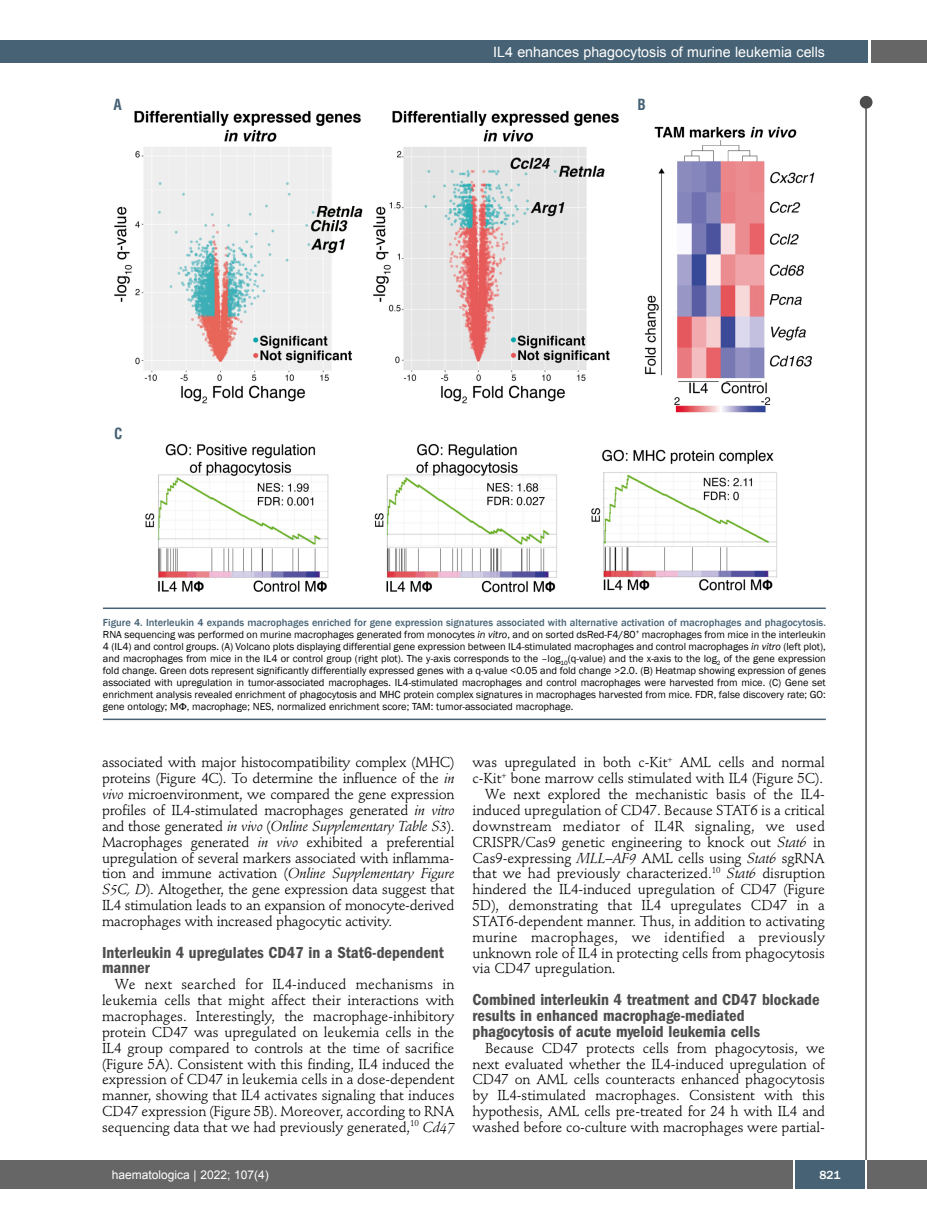
<style>
.page{position:relative;width:927px;height:1225px;background:#fff}
.page>*{position:absolute;margin:0;border:0;box-sizing:border-box;transform-origin:0 0}
.t1{font:600 condensed 16.5px/15.9px "Franklin Gothic";color:#4d4d4d}
.t2{font:700 condensed 15px "Helvetica";color:#466274}
.t3{font:14.25px/15.9px "Stempel Schneidler";letter-spacing:-.005em;color:#000;text-align:justify}
.t4{font:14.25px "Stempel Schneidler";letter-spacing:.015em;color:#000}
.t5{font:14.25px "Arial";color:#fff}
.t6{font:12px "Arial";color:#fff}
.t7{font:500 12px "Franklin Gothic";color:#fff}
.t8{font:10.5px/12px "Franklin Gothic";color:#000;text-align:justify}
.s1{font-weight:500;color:#466274}
.s2{font-style:italic}
</style>
<div class="page">
<div style="left:860px;top:96px;width:12px;height:13px;background:#4d4d4d;border-radius:50%"></div>
<hr style="left:865px;top:98px;width:2px;height:1062px;background:#4d4d4d">
<div style="left:871px;top:40px;width:56px;height:22px;background:#666"></div>
<div style="left:18px;top:40px;width:849px;height:22px;background:#466274"></div>
<div style="left:17px;top:1160px;width:910px;height:28px;background:#666"></div>
<div style="left:795px;top:1160px;width:70px;height:28px;background:#466274"></div>
<hr style="left:793px;top:1160px;width:2px;height:28px;background:#fff">
<hr style="left:865px;top:1160px;width:2px;height:28px;background:#fff">
<div style="left:0;top:40px;width:19px;height:22px;background:#466274"></div>
<div style="left:0;top:1160px;width:18px;height:28px;background:#666"></div>
<img style="left:114px;top:110px;width:700px;height:483px">
<hr style="left:103px;top:607px;width:723px;height:2px;background:#466274">
<hr style="left:103px;top:718px;width:723px;height:2px;background:#466274">
<p class="t5" style="left:493px;top:44px;width:333px">IL4 enhances phagocytosis of murine leukemia cells</p>
<p class="t2" style="left:114px;top:99px;width:10px">A</p>
<p class="t2" style="left:637px;top:99px;width:10px">B</p>
<p class="t2" style="left:114px;top:428px;width:10px">C</p>
<p class="t8" style="left:103px;top:616px;width:724px"><span class="s1">Figure 4. Interleukin 4 expands macrophages enriched for gene expression signatures associated with alternative activation of macrophages and phagocytosis.<br></span>RNA sequencing was performed on murine macrophages generated from monocytes <span class="s2">in vitro</span>, and on sorted dsRed-F4/80<sup>+</sup> macrophages from mice in the interleukin 4 (IL4) and control groups. (A) Volcano plots displaying differential gene expression between IL4-stimulated macrophages and control macrophages <span class="s2">in vitro</span> (left plot), and macrophages from mice in the IL4 or control group (right plot). The y-axis corresponds to the –log<sub>10</sub>(q-value) and the x-axis to the log<sub>2</sub> of the gene expression fold change. Green dots represent significantly differentially expressed genes with a q-value &lt;0.05 and fold change &gt;2.0. (B) Heatmap showing expression of genes associated with upregulation in tumor-associated macrophages. IL4-stimulated macrophages and control macrophages were harvested from mice. (C) Gene set enrichment analysis revealed enrichment of phagocytosis and MHC protein complex signatures in macrophages harvested from mice. FDR, false discovery rate; GO: gene ontology; M , macrophage; NES, normalized enrichment score; TAM: tumor-associated macrophage.</p>
<p class="t3" style="left:102px;top:756px;width:354px">associated with major histocompatibility complex (MHC) proteins (Figure 4C). To determine the influence of the <span class="s2">in vivo</span> microenvironment, we compared the gene expression profiles of IL4-stimulated macrophages generated <span class="s2">in vitro </span>and those generated <span class="s2">in vivo</span> (<span class="s2">Online Supplementary Table S3</span>).<br>Macrophages generated <span class="s2">in vivo</span> exhibited a preferential upregulation of several markers associated with inflamma&shy;tion and immune activation (<span class="s2">Online Supplementary Figure S5C, D</span>). Altogether, the gene expression data suggest that IL4 stimulation leads to an expansion of monocyte-derived macrophages with increased phagocytic activity.</p>
<p class="t1" style="left:102px;top:945px;width:343px">Interleukin 4 upregulates CD47 in a Stat6-dependent manner</p>
<p class="t3" style="left:102px;top:978px;width:354px;text-indent:13px">We next searched for IL4-induced mechanisms in leukemia cells that might affect their interactions with macrophages. Interestingly, the macrophage-inhibitory protein CD47 was upregulated on leukemia cells in the IL4 group compared to controls at the time of sacrifice (Figure 5A). Consistent with this finding, IL4 induced the expression of CD47 in leukemia cells in a dose-dependent manner, showing that IL4 activates signaling that induces CD47 expression (Figure 5B). Moreover, according to RNA sequencing data that we had previously generated,<sup>10</sup> <span class="s2">Cd47</span></p>
<p class="t3" style="left:472px;top:756px;width:354px">was upregulated in both c-Kit<sup>+</sup> AML cells and normal</p>
<p class="t3" style="left:472px;top:772px;width:352px">c-Kit<sup>+</sup> bone marrow cells stimulated with IL4 (Figure 5C).</p>
<p class="t3" style="left:485px;top:788px;width:341px">We next explored the mechanistic basis of the IL4-</p>
<p class="t3" style="left:472px;top:803px;width:354px">induced upregulation of CD47. Because STAT6 is a critical</p>
<p class="t4" style="left:472px;top:820px;width:354px">downstream mediator of IL4R signaling, we used</p>
<p class="t3" style="left:472px;top:835px;width:354px">CRISPR/Cas9 genetic engineering to knock out <span class="s2">Stat6</span> in</p>
<p class="t3" style="left:472px;top:851px;width:354px">Cas9-expressing <span class="s2">MLL–AF9</span> AML cells using <span class="s2">Stat6</span> sgRNA</p>
<p class="t3" style="left:472px;top:867px;width:354px">that we had previously characterized.<sup>10</sup> <span class="s2">Stat6</span> disruption</p>
<p class="t3" style="left:472px;top:883px;width:354px">hindered the IL4-induced upregulation of CD47 (Figure</p>
<p class="t3" style="left:472px;top:898px;width:354px">5D), demonstrating that IL4 upregulates CD47 in a</p>
<p class="t3" style="left:472px;top:914px;width:354px">STAT6-dependent manner. Thus, in addition to activating</p>
<p class="t4" style="left:472px;top:931px;width:354px">murine macrophages, we identified a previously</p>
<p class="t3" style="left:472px;top:946px;width:354px">unknown role of IL4 in protecting cells from phagocytosis</p>
<p class="t3" style="left:472px;top:962px;width:145px">via CD47 upregulation.</p>
<p class="t1" style="left:472px;top:993px;width:349px">Combined interleukin 4 treatment and CD47 blockade results in enhanced macrophage-mediated phagocytosis of acute myeloid leukemia cells</p>
<p class="t3" style="left:472px;top:1041px;width:354px;text-indent:13px">Because CD47 protects cells from phagocytosis, we next evaluated whether the IL4-induced upregulation of CD47 on AML cells counteracts enhanced phagocytosis by IL4-stimulated macrophages. Consistent with this hypothesis, AML cells pre-treated for 24 h with IL4 and washed before co-culture with macrophages were partial-</p>
<p class="t6" style="left:112px;top:1168px;width:158px">haematologica | 2022; 107(4)</p>
<p class="t7" style="left:820px;top:1167px;width:22px">821</p>
</div>
